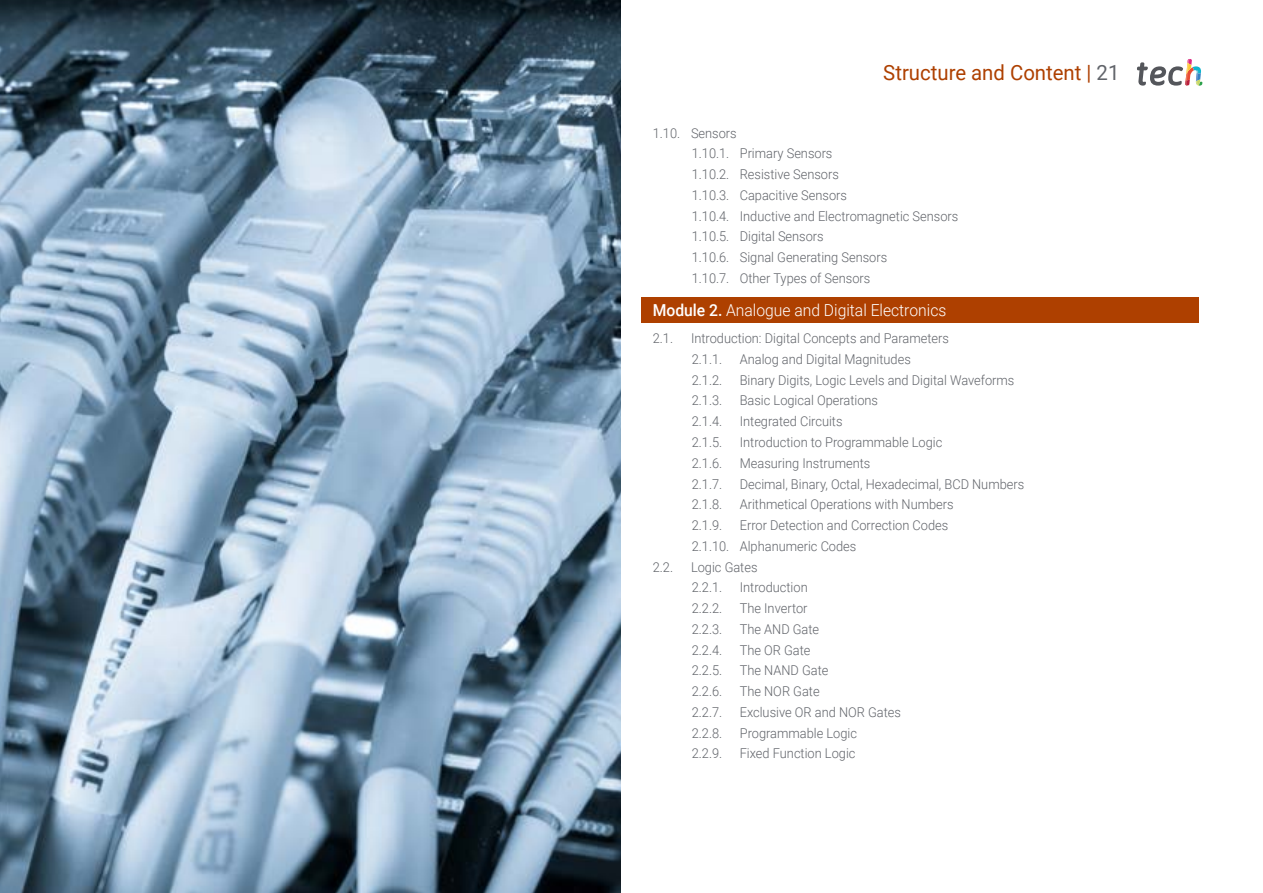
<style>
.page{position:relative;width:1263px;height:893px;background:#fff}
.page>*{position:absolute;margin:0;border:0;box-sizing:border-box;transform-origin:0 0}
.t1{font:21px "Roboto";color:#ae4000}
.t2{font:300 16.5px "Roboto";color:#fff;scale:.95 1}
.t3{font:300 13.5px/20.7px "Roboto";color:#61646a;scale:.95 1}
.s1{color:#61646a}
.s2{font-weight:500}
</style>
<div class="page">
<svg style="left:1137px;top:59px;width:65px;height:27px"></svg>
<img style="left:0;top:0;width:621px;height:893px">
<div style="left:642px;top:297px;width:557px;height:25px;background:#ae4000"></div>
<h1 class="t1" style="left:883px;top:57px;width:238px">Structure and Content | <span class="s1">21</span></h1>
<p class="t3" style="left:692px;top:122px;width:282px;text-indent:-39px">1.10. Sensors<br>1.10.1. Primary Sensors<br>1.10.2. Resistive Sensors<br>1.10.3. Capacitive Sensors<br>1.10.4. Inductive and Electromagnetic Sensors<br>1.10.5. Digital Sensors<br>1.10.6. Signal Generating Sensors<br>1.10.7. Other Types of Sensors</p>
<p class="t2" style="left:653px;top:299px;width:310px"><span class="s2">Module 2.</span> Analogue and Digital Electronics</p>
<p class="t3" style="left:653px;top:328px;width:23px">2.1.</p>
<p class="t3" style="left:691px;top:328px;width:273px">Introduction: Digital Concepts and Parameters<br>2.1.1.</p>
<p class="t3" style="left:740px;top:348px;width:182px">Analog and Digital Magnitudes</p>
<p class="t3" style="left:692px;top:369px;width:34px">2.1.2.</p>
<p class="t3" style="left:740px;top:369px;width:291px">Binary Digits, Logic Levels and Digital Waveforms</p>
<p class="t3" style="left:692px;top:390px;width:34px">2.1.3.</p>
<p class="t3" style="left:740px;top:390px;width:147px">Basic Logical Operations</p>
<p class="t3" style="left:692px;top:411px;width:34px">2.1.4.</p>
<p class="t3" style="left:740px;top:411px;width:110px">Integrated Circuits</p>
<p class="t3" style="left:692px;top:431px;width:34px">2.1.5.</p>
<p class="t3" style="left:740px;top:431px;width:215px">Introduction to Programmable Logic</p>
<p class="t3" style="left:692px;top:452px;width:34px">2.1.6.</p>
<p class="t3" style="left:740px;top:452px;width:139px">Measuring Instruments</p>
<p class="t3" style="left:692px;top:473px;width:34px">2.1.7.</p>
<p class="t3" style="left:740px;top:473px;width:301px">Decimal, Binary, Octal, Hexadecimal, BCD Numbers</p>
<p class="t3" style="left:692px;top:494px;width:34px">2.1.8.</p>
<p class="t3" style="left:740px;top:494px;width:227px">Arithmetical Operations with Numbers</p>
<p class="t3" style="left:692px;top:514px;width:34px">2.1.9.</p>
<p class="t3" style="left:692px;top:514px;width:272px;text-indent:48px">Error Detection and Correction Codes<br>2.1.10. Alphanumeric Codes</p>
<p class="t3" style="left:653px;top:556px;width:23px">2.2.</p>
<p class="t3" style="left:691px;top:556px;width:72px">Logic Gates<br>2.2.1.</p>
<p class="t3" style="left:740px;top:577px;width:73px">Introduction</p>
<p class="t3" style="left:692px;top:597px;width:34px">2.2.2.</p>
<p class="t3" style="left:740px;top:597px;width:73px">The Invertor</p>
<p class="t3" style="left:692px;top:618px;width:34px">2.2.3.</p>
<p class="t3" style="left:740px;top:618px;width:85px">The AND Gate</p>
<p class="t3" style="left:692px;top:639px;width:34px">2.2.4.</p>
<p class="t3" style="left:740px;top:639px;width:76px">The OR Gate</p>
<p class="t3" style="left:692px;top:660px;width:34px">2.2.5.</p>
<p class="t3" style="left:740px;top:660px;width:95px">The NAND Gate</p>
<p class="t3" style="left:692px;top:680px;width:34px">2.2.6.</p>
<p class="t3" style="left:740px;top:680px;width:86px">The NOR Gate</p>
<p class="t3" style="left:692px;top:701px;width:34px">2.2.7.</p>
<p class="t3" style="left:740px;top:701px;width:171px">Exclusive OR and NOR Gates</p>
<p class="t3" style="left:692px;top:722px;width:34px">2.2.8.</p>
<p class="t3" style="left:740px;top:722px;width:125px">Programmable Logic</p>
<p class="t3" style="left:692px;top:743px;width:34px">2.2.9.</p>
<p class="t3" style="left:740px;top:743px;width:123px">Fixed Function Logic</p>
</div>
